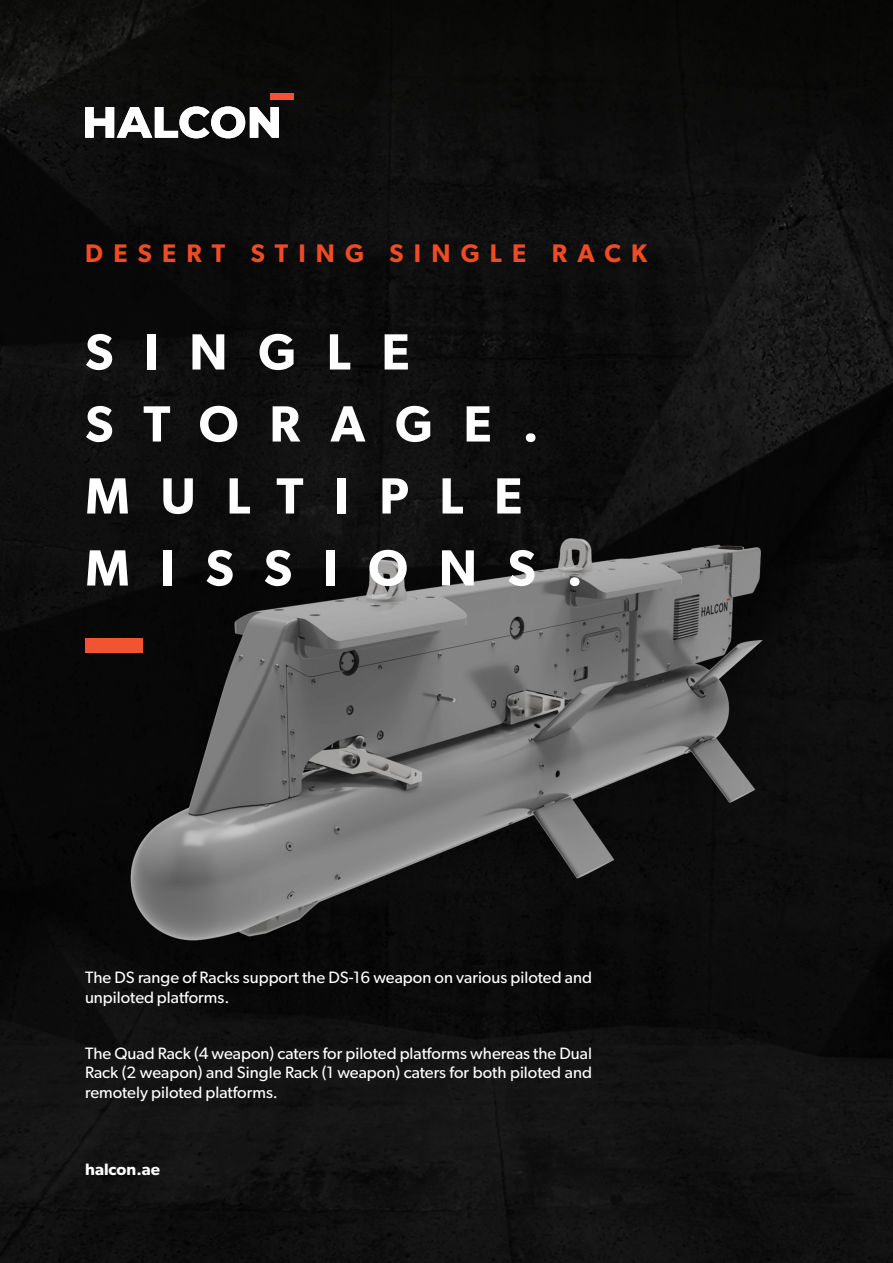
<style>
.page{position:relative;width:893px;height:1263px;background:#fff}
.page>*{position:absolute;margin:0;border:0;box-sizing:border-box;transform-origin:0 0}
.t1{font:600 51px "Gibson";letter-spacing:.6em;color:#fff}
.t2{font:600 25.5px "Gibson";letter-spacing:.4em;color:#f04b24}
.t3{font:16.5px/19.5px "Gibson";color:#fff}
.t4{font:600 16.5px "Gibson";color:#fff}
</style>
<div class="page">
<img style="left:0;top:0;width:893px;height:1263px">
<div style="left:270px;top:93px;width:24px;height:7px;background:#f05430"></div>
<svg style="left:85px;top:106px;width:194px;height:32px"></svg>
<div style="left:85px;top:639px;width:58px;height:14px;background:#f05430"></div>
<p class="t2" style="left:85px;top:238px;width:563px">DESERT STING SINGLE RACK</p>
<p class="t1" style="left:85px;top:321px;width:326px">SINGLE</p>
<p class="t1" style="left:85px;top:393px;width:455px">STORAGE.</p>
<p class="t1" style="left:85px;top:465px;width:439px">MULTIPLE</p>
<p class="t1" style="left:85px;top:537px;width:499px">MISSIONS.</p>
<p class="t3" style="left:85px;top:967px;width:508px">The DS range of Racks support the DS‑16 weapon on various piloted and unpiloted platforms.</p>
<p class="t3" style="left:85px;top:1043px;width:508px;text-align:justify">The Quad Rack (4 weapon) caters for piloted platforms whereas the Dual Rack (2 weapon) and Single Rack (1 weapon) caters for both piloted and remotely piloted platforms.</p>
<p class="t4" style="left:85px;top:1159px;width:76px">halcon.ae</p>
</div>
